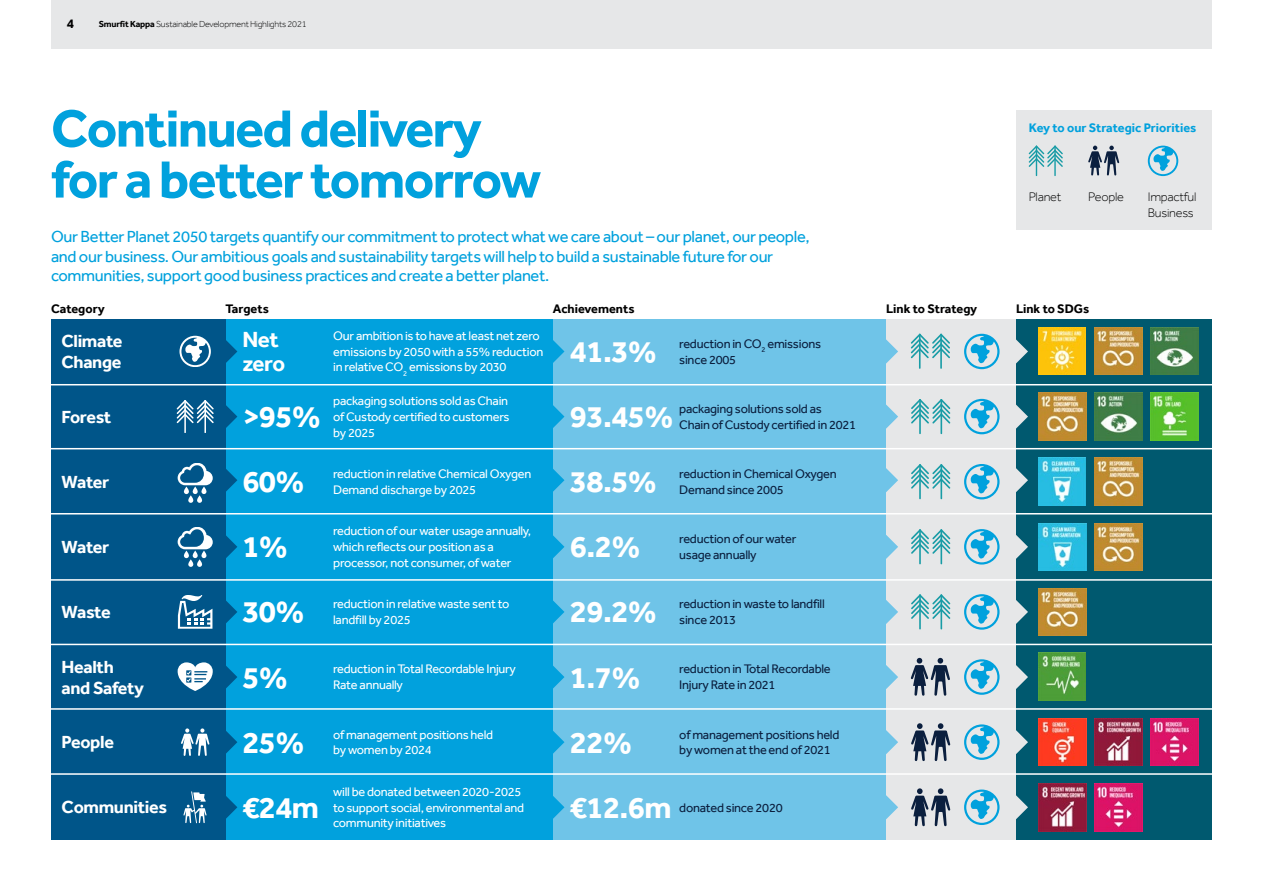
<style>
.page{position:relative;width:1263px;height:893px;background:#fff}
.page>*{position:absolute;margin:0;border:0;box-sizing:border-box;transform-origin:0 0}
.t1{font:700 54px/51px "Effra";letter-spacing:-.03em;color:#01a1dd}
.t2{font:700 31.5px "Effra";letter-spacing:-.02em;color:#fff}
.t3{font:700 22.5px/24px "Effra";letter-spacing:-.02em;color:#fff}
.t4{font:700 18px/21px "Effra";letter-spacing:-.02em;color:#fff}
.t5{font:16.5px/19.5px "Effra";letter-spacing:-.02em;color:#01a1dd}
.t6{font:700 13.5px "Effra";color:#000}
.t7{font:12.75px/15.8px "Effra";letter-spacing:-.02em;color:#fff}
.t8{font:12.75px/15.8px "Effra";letter-spacing:-.02em;color:#0b1f3e}
.t9{font:700 12.75px "Effra";color:#000}
.t10{font:300 12.75px/15.8px "Effra";letter-spacing:-.02em;color:#000}
.t11{font:700 12.75px "Effra";color:#01a1dd}
.t12{font:300 9px "Effra";letter-spacing:-.02em;color:#000}
.s1{font-weight:700}
</style>
<div class="page">
<div style="left:983px;top:319px;width:229px;height:521px;background:#00596f"></div>
<div style="left:886px;top:319px;width:130px;height:521px;background:#e6e7e8"></div>
<div style="left:545px;top:319px;width:341px;height:521px;background:#6fc4e8"></div>
<div style="left:214px;top:319px;width:338px;height:521px;background:#01a1dd"></div>
<div style="left:51px;top:319px;width:174px;height:521px;background:#005589"></div>
<hr style="left:0;top:384px;width:1263px;height:1px;background:#fff">
<hr style="left:0;top:448px;width:1263px;height:1px;background:#fff">
<hr style="left:0;top:513px;width:1263px;height:1px;background:#fff">
<hr style="left:0;top:579px;width:1263px;height:2px;background:#fff">
<hr style="left:0;top:644px;width:1263px;height:1px;background:#fff">
<hr style="left:0;top:708px;width:1263px;height:2px;background:#fff">
<hr style="left:0;top:773px;width:1263px;height:2px;background:#fff">
<div style="left:51px;top:0;width:1161px;height:49px;background:#e6e7e8"></div>
<hr style="left:184px;top:400px;width:2px;height:33px;background:#fff">
<hr style="left:204px;top:400px;width:2px;height:33px;background:#fff">
<svg style="left:183px;top:791px;width:24px;height:32px"></svg>
<svg style="left:911px;top:658px;width:39px;height:38px"></svg>
<svg style="left:911px;top:723px;width:39px;height:38px"></svg>
<svg style="left:911px;top:788px;width:39px;height:38px"></svg>
<hr style="left:919px;top:334px;width:1px;height:35px;background:#199ca6">
<hr style="left:940px;top:334px;width:2px;height:35px;background:#199ca6">
<svg style="left:911px;top:334px;width:39px;height:24px"></svg>
<hr style="left:919px;top:399px;width:2px;height:35px;background:#199ca6">
<hr style="left:940px;top:399px;width:2px;height:35px;background:#199ca6">
<svg style="left:911px;top:399px;width:39px;height:25px"></svg>
<hr style="left:919px;top:464px;width:2px;height:35px;background:#199ca6">
<hr style="left:940px;top:464px;width:2px;height:35px;background:#199ca6">
<svg style="left:911px;top:464px;width:39px;height:25px"></svg>
<hr style="left:919px;top:529px;width:2px;height:35px;background:#199ca6">
<hr style="left:940px;top:529px;width:2px;height:35px;background:#199ca6">
<svg style="left:911px;top:529px;width:39px;height:25px"></svg>
<hr style="left:919px;top:594px;width:2px;height:35px;background:#199ca6">
<hr style="left:940px;top:594px;width:2px;height:35px;background:#199ca6">
<svg style="left:911px;top:594px;width:39px;height:25px"></svg>
<svg style="left:552px;top:730px;width:12px;height:24px"></svg>
<svg style="left:886px;top:730px;width:12px;height:24px"></svg>
<svg style="left:964px;top:724px;width:64px;height:36px"></svg>
<svg style="left:181px;top:729px;width:56px;height:27px"></svg>
<svg style="left:552px;top:665px;width:12px;height:24px"></svg>
<svg style="left:886px;top:665px;width:12px;height:24px"></svg>
<svg style="left:964px;top:659px;width:64px;height:36px"></svg>
<svg style="left:178px;top:663px;width:59px;height:28px"></svg>
<svg style="left:552px;top:600px;width:12px;height:24px"></svg>
<svg style="left:886px;top:600px;width:12px;height:24px"></svg>
<svg style="left:964px;top:594px;width:64px;height:36px"></svg>
<svg style="left:178px;top:595px;width:59px;height:34px"></svg>
<svg style="left:552px;top:535px;width:12px;height:24px"></svg>
<svg style="left:886px;top:535px;width:12px;height:24px"></svg>
<svg style="left:964px;top:529px;width:64px;height:36px"></svg>
<svg style="left:178px;top:527px;width:59px;height:40px"></svg>
<svg style="left:552px;top:468px;width:12px;height:24px"></svg>
<svg style="left:886px;top:468px;width:12px;height:24px"></svg>
<svg style="left:964px;top:464px;width:64px;height:35px"></svg>
<svg style="left:178px;top:463px;width:59px;height:39px"></svg>
<svg style="left:552px;top:405px;width:12px;height:24px"></svg>
<svg style="left:886px;top:405px;width:12px;height:24px"></svg>
<svg style="left:964px;top:399px;width:64px;height:35px"></svg>
<svg style="left:177px;top:400px;width:60px;height:29px"></svg>
<svg style="left:552px;top:339px;width:12px;height:24px"></svg>
<svg style="left:886px;top:339px;width:12px;height:24px"></svg>
<svg style="left:964px;top:334px;width:64px;height:35px"></svg>
<svg style="left:179px;top:336px;width:58px;height:31px"></svg>
<svg style="left:552px;top:795px;width:12px;height:24px"></svg>
<svg style="left:886px;top:795px;width:12px;height:24px"></svg>
<svg style="left:964px;top:789px;width:64px;height:36px"></svg>
<svg style="left:225px;top:795px;width:12px;height:24px"></svg>
<img style="left:1038px;top:327px;width:48px;height:48px">
<img style="left:1094px;top:327px;width:48px;height:48px">
<img style="left:1039px;top:588px;width:47px;height:48px">
<img style="left:1095px;top:458px;width:47px;height:47px">
<img style="left:1095px;top:523px;width:47px;height:48px">
<img style="left:1039px;top:393px;width:47px;height:47px">
<img style="left:1150px;top:327px;width:48px;height:48px">
<img style="left:1095px;top:393px;width:47px;height:47px">
<img style="left:1150px;top:392px;width:48px;height:48px">
<img style="left:1038px;top:653px;width:48px;height:47px">
<img style="left:1038px;top:718px;width:48px;height:48px">
<img style="left:1095px;top:783px;width:47px;height:48px">
<img style="left:1150px;top:718px;width:48px;height:48px">
<img style="left:1038px;top:458px;width:48px;height:47px">
<img style="left:1039px;top:523px;width:47px;height:48px">
<img style="left:1039px;top:783px;width:47px;height:48px">
<img style="left:1094px;top:718px;width:48px;height:48px">
<div style="left:1016px;top:111px;width:196px;height:119px;background:#e6e7e8"></div>
<hr style="left:1036px;top:146px;width:1px;height:30px;background:#199ca6">
<hr style="left:1054px;top:146px;width:2px;height:30px;background:#199ca6">
<svg style="left:1029px;top:146px;width:34px;height:21px"></svg>
<svg style="left:1088px;top:146px;width:31px;height:29px"></svg>
<svg style="left:1148px;top:146px;width:30px;height:30px"></svg>
<p class="t6" style="left:67px;top:15px;width:9px">4</p>
<p class="t12" style="left:99px;top:19px;width:209px"><span class="s1">Smurfit Kappa</span> Sustainable Development Highlights 2021</p>
<h1 class="t1" style="left:51px;top:102px;width:492px">Continued delivery for a better tomorrow</h1>
<p class="t5" style="left:51px;top:227px;width:760px">Our Better Planet 2050 targets quantify our commitment to protect what we care about – our planet, our people, and our business. Our ambitious goals and sustainability targets will help to build a sustainable future for our communities, support good business practices and create a better planet.</p>
<p class="t11" style="left:1029px;top:120px;width:169px">Key to our Strategic Priorities</p>
<p class="t10" style="left:1029px;top:189px;width:34px">Planet</p>
<p class="t10" style="left:1088px;top:189px;width:37px">People</p>
<p class="t10" style="left:1148px;top:189px;width:50px">Impactful<br>Business</p>
<p class="t9" style="left:51px;top:300px;width:55px">Category</p>
<p class="t9" style="left:225px;top:300px;width:45px">Targets</p>
<p class="t9" style="left:553px;top:300px;width:83px">Achievements</p>
<p class="t9" style="left:886px;top:300px;width:93px">Link to Strategy</p>
<p class="t9" style="left:1016px;top:300px;width:75px">Link to SDGs</p>
<h3 class="t4" style="left:62px;top:330px;width:62px">Climate<br>Change</h3>
<p class="t7" style="left:333px;top:328px;width:212px">Our ambition is to have at least net zero emissions by 2050 with a 55% reduction in relative CO<sub>2</sub> emissions by 2030</p>
<h3 class="t3" style="left:242px;top:327px;width:44px">Net zero</h3>
<h2 class="t2" style="left:570px;top:332px;width:89px">41.3%</h2>
<p class="t8" style="left:679px;top:336px;width:143px">reduction in CO<sub>2</sub> emissions since 2005</p>
<h3 class="t4" style="left:62px;top:406px;width:51px">Forest</h3>
<h3 class="t4" style="left:62px;top:471px;width:49px">Water</h3>
<h3 class="t4" style="left:62px;top:536px;width:49px">Water</h3>
<h3 class="t4" style="left:62px;top:601px;width:51px">Waste</h3>
<p class="t7" style="left:333px;top:393px;width:178px;text-align:justify">packaging solutions sold as Chain of Custody certified to customers by 2025</p>
<h2 class="t2" style="left:242px;top:397px;width:80px">&gt;95%</h2>
<h2 class="t2" style="left:570px;top:397px;width:105px">93.45%</h2>
<p class="t8" style="left:679px;top:401px;width:178px">packaging solutions sold as<br>Chain of Custody certified in 2021</p>
<h2 class="t2" style="left:242px;top:462px;width:64px">60%</h2>
<p class="t7" style="left:333px;top:466px;width:200px">reduction in relative Chemical Oxygen</p>
<p class="t7" style="left:333px;top:482px;width:144px">Demand discharge by 2025</p>
<h2 class="t2" style="left:570px;top:462px;width:89px">38.5%</h2>
<p class="t8" style="left:679px;top:466px;width:159px">reduction in Chemical Oxygen<br>Demand since 2005</p>
<p class="t7" style="left:333px;top:523px;width:200px">reduction of our water usage annually, which reflects our position as a processor, not consumer, of water</p>
<h2 class="t2" style="left:242px;top:528px;width:47px">1%</h2>
<h2 class="t2" style="left:570px;top:528px;width:72px">6.2%</h2>
<p class="t8" style="left:679px;top:531px;width:119px">reduction of our water usage annually</p>
<h2 class="t2" style="left:242px;top:593px;width:64px">30%</h2>
<p class="t7" style="left:333px;top:596px;width:178px">reduction in relative waste sent to</p>
<p class="t7" style="left:333px;top:612px;width:79px">landfill by 2025</p>
<h2 class="t2" style="left:570px;top:593px;width:89px">29.2%</h2>
<p class="t8" style="left:679px;top:596px;width:147px">reduction in waste to landfill since 2013</p>
<h3 class="t4" style="left:62px;top:656px;width:84px">Health and Safety</h3>
<p class="t7" style="left:333px;top:661px;width:184px">reduction in Total Recordable Injury</p>
<h2 class="t2" style="left:242px;top:658px;width:47px">5%</h2>
<p class="t7" style="left:333px;top:677px;width:71px">Rate annually</p>
<h3 class="t4" style="left:62px;top:731px;width:54px">People</h3>
<h2 class="t2" style="left:242px;top:723px;width:64px">25%</h2>
<p class="t7" style="left:333px;top:726px;width:162px">of management positions held</p>
<p class="t7" style="left:333px;top:742px;width:100px">by women by 2024</p>
<h2 class="t2" style="left:570px;top:658px;width:72px">1.7%</h2>
<p class="t8" style="left:679px;top:661px;width:153px">reduction in Total Recordable<br>Injury Rate in 2021</p>
<h2 class="t2" style="left:570px;top:723px;width:64px">22%</h2>
<p class="t8" style="left:679px;top:726px;width:162px">of management positions held by women at the end of 2021</p>
<h3 class="t4" style="left:62px;top:796px;width:107px">Communities</h3>
<p class="t7" style="left:333px;top:783px;width:193px">will be donated between 2020-2025 to support social, environmental and community initiatives</p>
<h2 class="t2" style="left:242px;top:788px;width:78px">€24m</h2>
<h2 class="t2" style="left:570px;top:788px;width:103px">€12.6m</h2>
<p class="t8" style="left:679px;top:799px;width:105px">donated since 2020</p>
</div>
